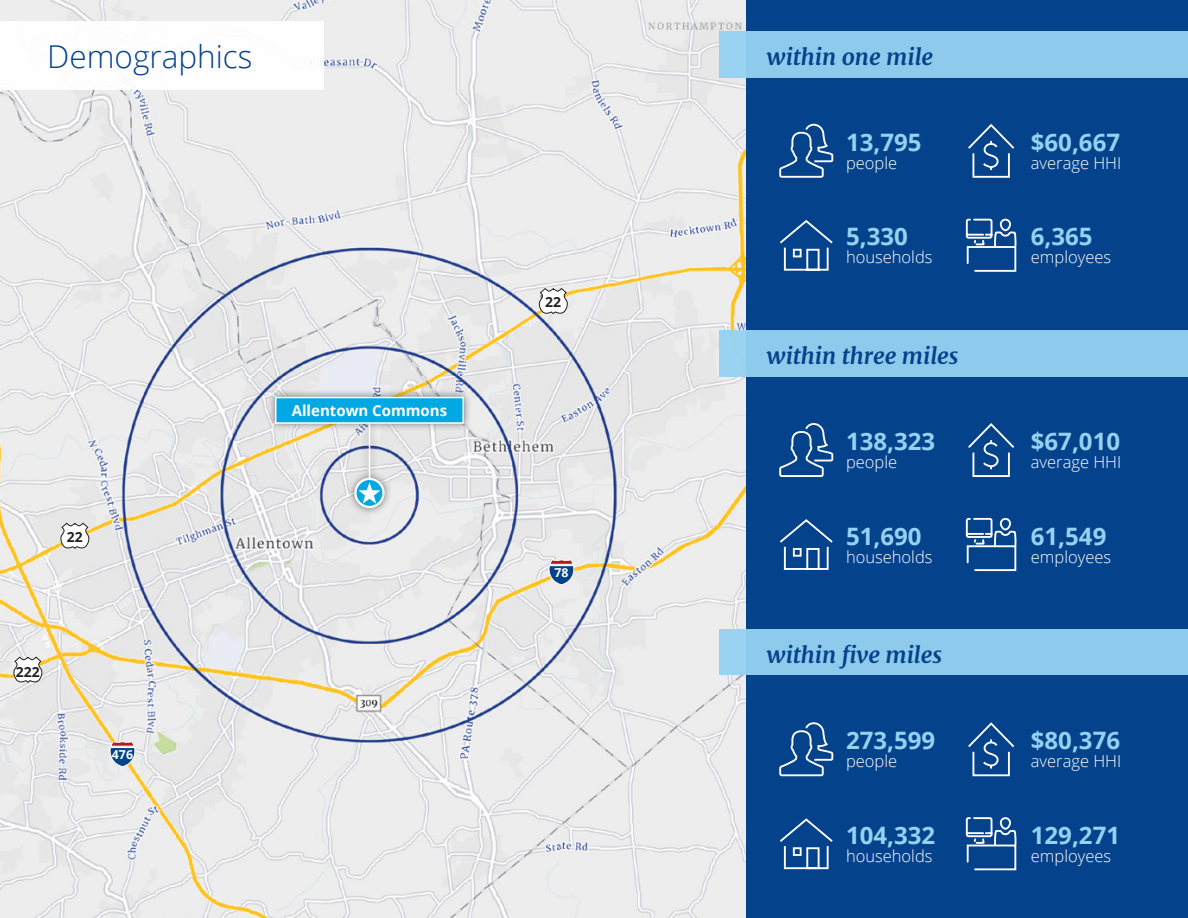
<style>
.page{position:relative;width:1188px;height:918px;background:#fff}
.page>*{position:absolute;margin:0;border:0;box-sizing:border-box;transform-origin:0 0}
.t1{font:300 31.5px "Open Sans";color:#05428c}
.t2{font:700 24px "Open Sans";color:#95d2f2}
.t3{font:italic 700 22.5px "Merriweather";color:#05428c}
.t4{font:300 16.5px "Open Sans";color:#fff}
.t5{font:700 15px "Open Sans";color:#fff}
.t6{font:700 13.95px "Open Sans";color:#231f20}
.t7{font:700 12.3px "Open Sans";color:#fff}
</style>
<div class="page">
<img style="left:0;top:0;width:745px;height:918px">
<svg style="left:109px;top:738px;width:27px;height:30px"></svg>
<svg style="left:548px;top:557px;width:27px;height:29px"></svg>
<div style="left:0;top:21px;width:324px;height:69px;background:#fff"></div>
<div style="left:746px;top:0;width:442px;height:918px;background:#05428c"></div>
<div style="left:719px;top:31px;width:469px;height:46px;background:#8dcaec"></div>
<svg style="left:779px;top:123px;width:55px;height:55px"></svg>
<svg style="left:968px;top:123px;width:47px;height:55px"></svg>
<svg style="left:780px;top:220px;width:53px;height:51px"></svg>
<svg style="left:965px;top:218px;width:52px;height:54px"></svg>
<svg style="left:779px;top:423px;width:55px;height:54px"></svg>
<svg style="left:968px;top:423px;width:47px;height:54px"></svg>
<svg style="left:780px;top:519px;width:53px;height:51px"></svg>
<svg style="left:965px;top:517px;width:52px;height:55px"></svg>
<div style="left:719px;top:330px;width:469px;height:47px;background:#8dcaec"></div>
<svg style="left:779px;top:722px;width:55px;height:55px"></svg>
<svg style="left:968px;top:722px;width:47px;height:55px"></svg>
<svg style="left:780px;top:818px;width:53px;height:52px"></svg>
<svg style="left:965px;top:817px;width:52px;height:54px"></svg>
<div style="left:719px;top:629px;width:469px;height:46px;background:#8dcaec"></div>
<div style="left:267px;top:389px;width:205px;height:127px;background:#231f20;opacity:.6"></div>
<svg style="left:355px;top:479px;width:29px;height:28px"></svg>
<div style="left:354px;top:478px;width:31px;height:30px;border:2px solid #fff;border-radius:50%"></div>
<svg style="left:359px;top:482px;width:21px;height:22px"></svg>
<div style="left:276px;top:398px;width:187px;height:25px;background:#00a8e4"></div>
<div style="left:275px;top:397px;width:189px;height:27px;border:2px solid #fff"></div>
<hr style="left:369px;top:423px;width:1px;height:56px;background:#fff">
<svg style="left:539px;top:288px;width:29px;height:27px"></svg>
<svg style="left:60px;top:523px;width:30px;height:26px"></svg>
<svg style="left:13px;top:656px;width:30px;height:27px"></svg>
<p class="t1" style="left:47px;top:35px;width:207px">Demographics</p>
<h3 class="t3" style="left:767px;top:41px;width:168px">within one mile</h3>
<p class="t2" style="left:846px;top:125px;width:77px">13,795</p>
<p class="t4" style="left:846px;top:152px;width:53px">people</p>
<p class="t6" style="left:67px;top:527px;width:17px">22</p>
<p class="t5" style="left:292px;top:400px;width:157px">Allentown Commons</p>
<p class="t6" style="left:545px;top:292px;width:17px">22</p>
<p class="t7" style="left:554px;top:564px;width:16px">78</p>
<p class="t2" style="left:846px;top:220px;width:63px">5,330</p>
<p class="t4" style="left:846px;top:246px;width:88px">households</p>
<h3 class="t3" style="left:767px;top:341px;width:194px">within three miles</h3>
<p class="t2" style="left:846px;top:425px;width:91px">138,323</p>
<p class="t4" style="left:846px;top:451px;width:53px">people</p>
<p class="t2" style="left:846px;top:519px;width:77px">51,690</p>
<p class="t4" style="left:846px;top:545px;width:88px">households</p>
<p class="t6" style="left:16px;top:662px;width:25px">222</p>
<p class="t7" style="left:112px;top:746px;width:23px">476</p>
<h3 class="t3" style="left:767px;top:640px;width:177px">within five miles</h3>
<p class="t2" style="left:846px;top:724px;width:91px">273,599</p>
<p class="t4" style="left:846px;top:750px;width:53px">people</p>
<p class="t2" style="left:846px;top:818px;width:91px">104,332</p>
<p class="t4" style="left:846px;top:845px;width:88px">households</p>
<p class="t2" style="left:1031px;top:125px;width:91px">$60,667</p>
<p class="t4" style="left:1031px;top:152px;width:92px">average HHI</p>
<p class="t2" style="left:1031px;top:220px;width:63px">6,365</p>
<p class="t4" style="left:1031px;top:246px;width:82px">employees</p>
<p class="t2" style="left:1031px;top:425px;width:91px">$67,010</p>
<p class="t4" style="left:1031px;top:451px;width:92px">average HHI</p>
<p class="t2" style="left:1031px;top:519px;width:77px">61,549</p>
<p class="t4" style="left:1031px;top:545px;width:82px">employees</p>
<p class="t2" style="left:1031px;top:724px;width:91px">$80,376</p>
<p class="t4" style="left:1031px;top:750px;width:92px">average HHI</p>
<p class="t2" style="left:1031px;top:818px;width:91px">129,271</p>
<p class="t4" style="left:1031px;top:845px;width:82px">employees</p>
</div>
